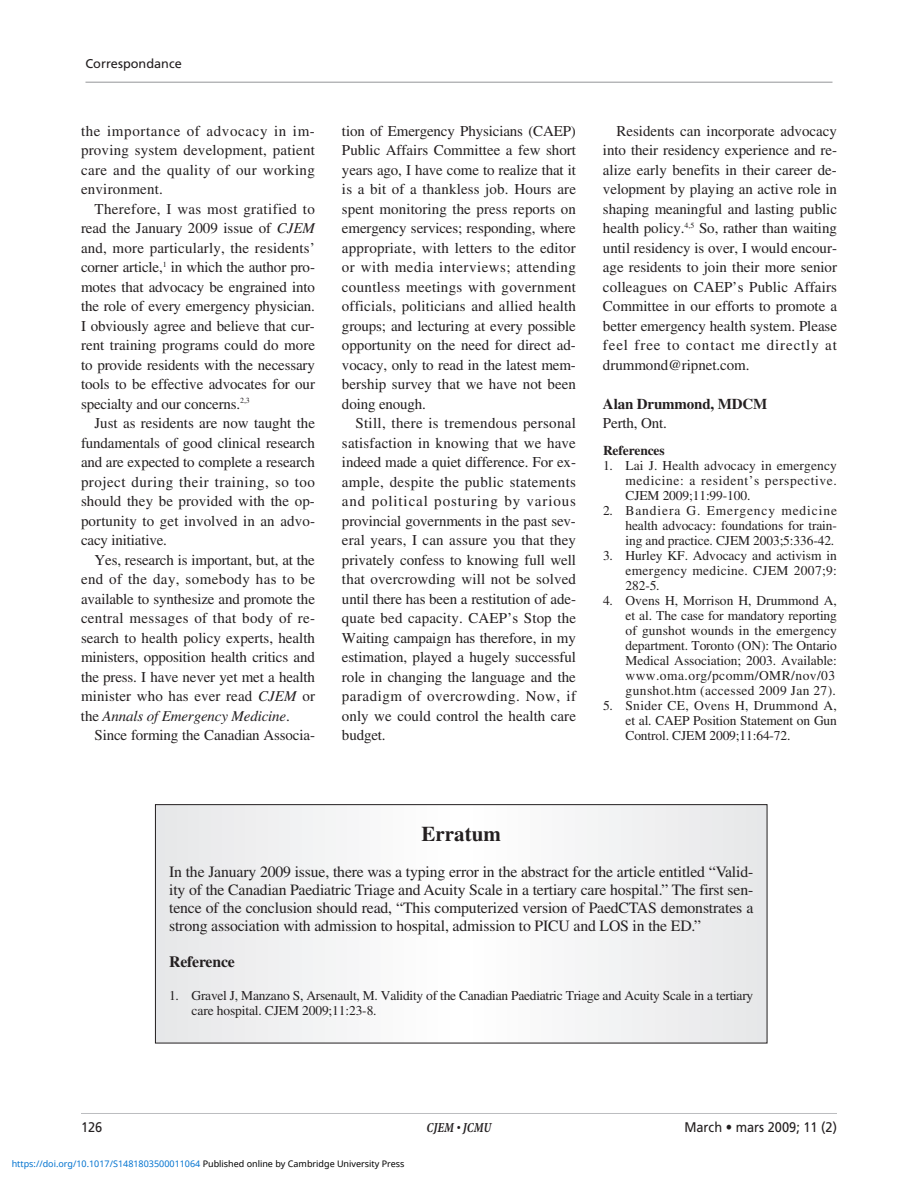
<style>
.page{position:relative;width:918px;height:1188px;background:#fff}
.page>*{position:absolute;margin:0;border:0;box-sizing:border-box;transform-origin:0 0}
.t1{font:700 21px "Times";color:#231f20}
.t2{font:15.75px/18px "Times";letter-spacing:-.01em;color:#231f20;text-align:justify}
.t3{font:700 15.75px "Times";letter-spacing:-.01em;color:#231f20}
.t4{font:15px/19.5px "Times";letter-spacing:.005em;color:#231f20;text-align:justify}
.t5{font:700 15px "Times";letter-spacing:-.01em;color:#231f20}
.t6{font:13.95px "Frutiger";color:#231f20;scale:.92 1}
.t7{font:italic 700 condensed 13.95px "Minion";color:#231f20;scale:.92 1}
.t8{font:13.5px/15px "Times";letter-spacing:-.01em;color:#231f20;text-align:justify}
.t9{font:700 13.5px "Times";letter-spacing:-.01em;color:#231f20}
.t10{font:12.75px "Frutiger";color:#231f20}
.t11{font:9px "Noto Sans";color:#0172cf}
.s1{font-style:italic}
.s2{color:#000}
</style>
<div class="page">
<hr style="left:86px;top:82px;width:746px;height:1px;background:#939598">
<hr style="left:81px;top:1113px;width:756px;height:1px;background:#bcbdc0">
<div style="left:156px;top:805px;width:611px;height:238px;background:#e6e7e9"></div>
<div style="left:200px;top:805px;width:523px;height:238px;background:#eaebec"></div>
<div style="left:245px;top:805px;width:432px;height:238px;background:#eeeeef"></div>
<div style="left:291px;top:805px;width:341px;height:238px;background:#f1f2f3"></div>
<div style="left:336px;top:805px;width:250px;height:238px;background:#f5f5f6"></div>
<div style="left:382px;top:805px;width:159px;height:238px;background:#f9f9f9"></div>
<div style="left:427px;top:805px;width:68px;height:238px;background:#fdfdfd"></div>
<div style="left:155px;top:804px;width:612px;height:239px;border:1px solid #231f20"></div>
<p class="t10" style="left:86px;top:59px;width:98px">Correspondance</p>
<p class="t4" style="left:81px;top:122px;width:235px">the importance of advocacy in im&shy;proving system development, patient care and the quality of our working environment.</p>
<p class="t4" style="left:81px;top:200px;width:236px;text-indent:14px">Therefore, I was most gratified to read the January 2009 issue of <span class="s1">CJEM </span>and, more particularly, the residents’ corner article,<sup>1</sup> in which the author pro&shy;motes that advocacy be engrained into the role of every emergency physician.<br>I obviously agree and believe that cur&shy;rent training programs could do more to provide residents with the necessary tools to be effective advocates for our specialty and our concerns.<sup>2,3</sup></p>
<p class="t4" style="left:81px;top:415px;width:236px;text-indent:14px">Just as residents are now taught the fundamentals of good clinical research and are expected to complete a research project during their training, so too should they be provided with the op&shy;portunity to get involved in an advo&shy;cacy initiative.</p>
<p class="t4" style="left:81px;top:551px;width:236px;text-indent:14px">Yes, research is important, but, at the end of the day, somebody has to be available to synthesize and promote the central messages of that body of re&shy;search to health policy experts, health ministers, opposition health critics and the press. I have never yet met a health minister who has ever read <span class="s1">CJEM</span> or the <span class="s1">Annals of Emergency Medicine</span>.</p>
<p class="t4" style="left:94px;top:727px;width:222px">Since forming the Canadian Associa-</p>
<p class="t4" style="left:342px;top:122px;width:236px">tion of Emergency Physicians (CAEP)<br>Public Affairs Committee a few short years ago, I have come to realize that it is a bit of a thankless job. Hours are spent monitoring the press reports on emergency services; responding, where appropriate, with letters to the editor or with media interviews; attending countless meetings with government officials, politicians and allied health groups; and lecturing at every possible opportunity on the need for direct ad&shy;vocacy, only to read in the latest mem&shy;bership survey that we have not been doing enough.</p>
<p class="t4" style="left:342px;top:415px;width:236px;text-indent:14px">Still, there is tremendous personal satisfaction in knowing that we have indeed made a quiet difference. For ex&shy;ample, despite the public statements and political posturing by various provincial governments in the past sev&shy;eral years, I can assure you that they privately confess to knowing full well that overcrowding will not be solved until there has been a restitution of ade&shy;quate bed capacity. CAEP’s Stop the Waiting campaign has therefore, in my estimation, played a hugely successful role in changing the language and the paradigm of overcrowding. Now, if only we could control the health care budget.</p>
<p class="t4" style="left:603px;top:122px;width:236px;text-indent:14px">Residents can incorporate advocacy into their residency experience and re&shy;alize early benefits in their career de&shy;velopment by playing an active role in shaping meaningful and lasting public health policy.<sup>4,5</sup> So, rather than waiting until residency is over, I would encour&shy;age residents to join their more senior colleagues on CAEP’s Public Affairs Committee in our efforts to promote a better emergency health system. Please feel free to contact me directly at drummond@ripnet.com.</p>
<p class="t5" style="left:603px;top:398px;width:166px">Alan Drummond, MDCM</p>
<p class="t4" style="left:603px;top:415px;width:65px">Perth, Ont.</p>
<p class="t9" style="left:603px;top:445px;width:63px">References</p>
<p class="t8" style="left:626px;top:459px;width:213px;text-indent:-23px">1. Lai J. Health advocacy in emergency medicine: a resident’s perspective.<br>CJEM 2009;11:99-100.</p>
<p class="t8" style="left:626px;top:504px;width:213px;text-indent:-23px">2. Bandiera G. Emergency medicine health advocacy: foundations for train&shy;ing and practice. CJEM 2003;5:336-42.</p>
<p class="t8" style="left:626px;top:549px;width:213px;text-indent:-23px">3. Hurley KF. Advocacy and activism in emergency medicine. CJEM 2007;9:<br>282-5.</p>
<p class="t8" style="left:626px;top:594px;width:213px;text-align:left;text-indent:-23px">4. Ovens H, Morrison H, Drummond A, et al. The case for mandatory reporting of gunshot wounds in the emergency department. Toronto (ON): The Ontario Medical Association; 2003. Available: www.oma.org/pcomm/OMR/nov/03 gunshot.htm (accessed 2009 Jan 27).</p>
<p class="t8" style="left:626px;top:699px;width:213px;text-indent:-23px">5. Snider CE, Ovens H, Drummond A, et al. CAEP Position Statement on Gun Control. CJEM 2009;11:64-72.</p>
<h1 class="t1" style="left:422px;top:827px;width:81px">Erratum</h1>
<p class="t2" style="left:169px;top:865px;width:586px">In the January 2009 issue, there was a typing error in the abstract for the article entitled “Valid&shy;ity of the Canadian Paediatric Triage and Acuity Scale in a tertiary care hospital.” The first sen&shy;tence of the conclusion should read, “This computerized version of PaedCTAS demonstrates a strong association with admission to hospital, admission to PICU and LOS in the ED.”</p>
<p class="t3" style="left:169px;top:956px;width:67px">Reference</p>
<p class="t8" style="left:192px;top:990px;width:563px;text-indent:-23px">1. Gravel J, Manzano S, Arsenault, M. Validity of the Canadian Paediatric Triage and Acuity Scale in a tertiary care hospital. CJEM 2009;11:23-8.</p>
<p class="t6" style="left:81px;top:1121px;width:25px">126</p>
<p class="t7" style="left:427px;top:1122px;width:72px">CJEM • JCMU</p>
<p class="t6" style="left:684px;top:1121px;width:167px">March • mars 2009; 11 (2)</p>
<p class="t11" style="left:12px;top:1157px;width:394px">https://doi.org/10.1017/S1481803500011064 <span class="s2">Published online by Cambridge University Press</span></p>
</div>
